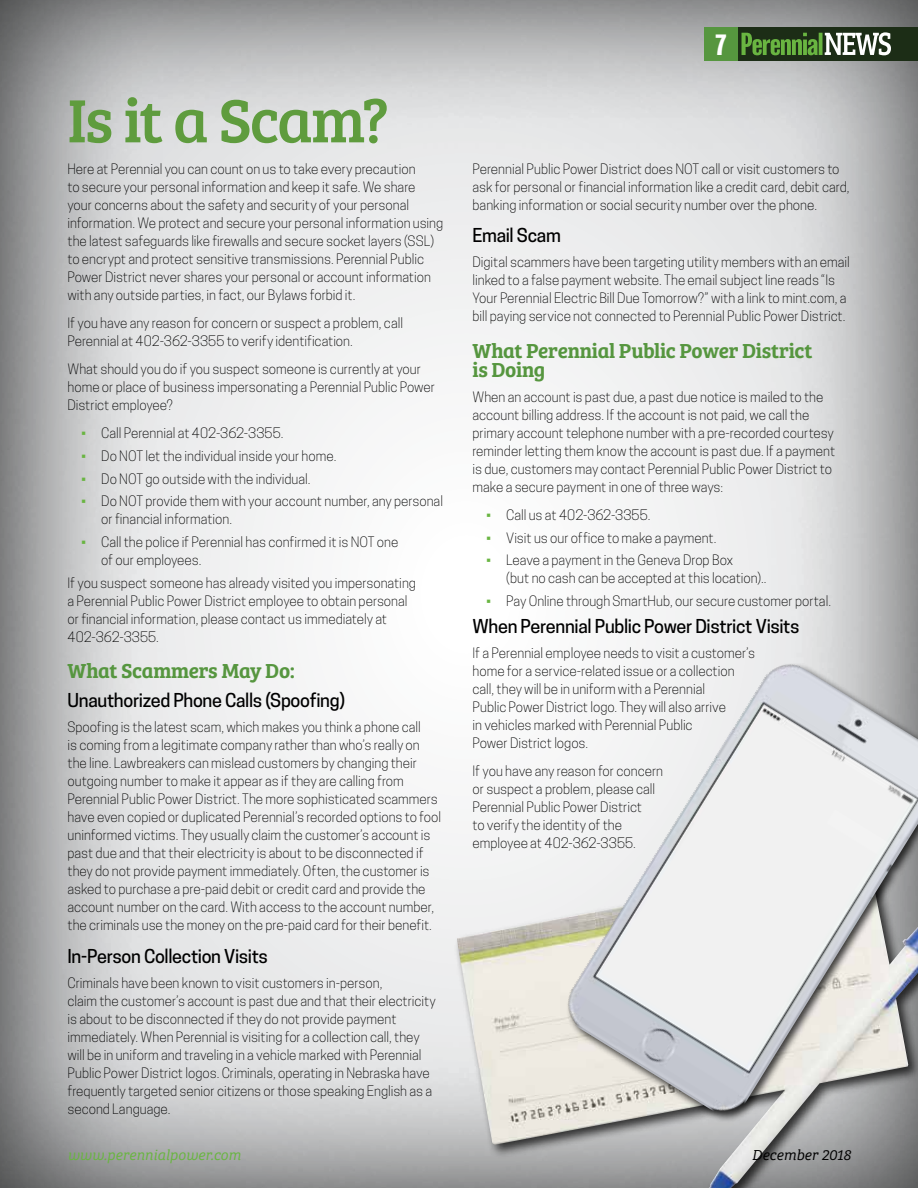
<style>
.page{position:relative;width:918px;height:1188px;background:#fff}
.page>*{position:absolute;margin:0;border:0;box-sizing:border-box;transform-origin:0 0}
.t1{font:63px "Bree Serif";letter-spacing:-.03em;color:#5f9c3e}
.t2{font:700 27px "Balboa";color:#fff}
.t3{font:21px/19.5px "Bree Serif Sb";letter-spacing:-.015em;color:#56963f}
.t4{font:500 18px "Cooper Hewitt";letter-spacing:-.02em;color:#000}
.t5{font:italic 15px "Bree Serif Lt";color:#69b541}
.t6{font:italic 15px "Bree Serif Lt";color:#000}
.t7{font:300 13.5px/18px "Cooper Hewitt";color:#000}
.s1{color:#69b541}
</style>
<div class="page">
<div style="left:0;top:0;width:918px;height:1188px;background:#000;opacity:.75"></div>
<img style="left:457px;top:859px;width:461px;height:329px">
<img style="left:556px;top:653px;width:362px;height:470px">
<div style="left:738px;top:27px;width:180px;height:34px;background:#1c2d16"></div>
<div style="left:704px;top:27px;width:34px;height:34px;background:#56963f"></div>
<svg style="left:742px;top:32px;width:149px;height:23px"></svg>
<h1 class="t1" style="left:68px;top:74px;width:323px">Is it a Scam?</h1>
<p class="t7" style="left:68px;top:160px;width:377px">Here at Perennial you can count on us to take every precaution<br>to secure your personal information and keep it safe. We share your concerns about the safety and security of your personal information. We protect and secure your personal information using the latest safeguards like firewalls and secure socket layers (SSL) to encrypt and protect sensitive transmissions. Perennial Public Power District never shares your personal or account information with any outside parties, in fact, our Bylaws forbid it.</p>
<p class="t7" style="left:68px;top:314px;width:337px">If you have any reason for concern or suspect a problem, call<br>Perennial at 402-362-3355 to verify identification.</p>
<p class="t7" style="left:68px;top:360px;width:369px">What should you do if you suspect someone is currently at your home or place of business impersonating a Perennial Public Power<br>District employee?</p>
<p class="t7" style="left:81px;top:424px;width:204px"><span class="s1">•</span> Call Perennial at 402-362-3355.</p>
<p class="t7" style="left:81px;top:447px;width:257px"><span class="s1">•</span> Do NOT let the individual inside your home.</p>
<p class="t7" style="left:81px;top:470px;width:231px"><span class="s1">•</span> Do NOT go outside with the individual.</p>
<p class="t7" style="left:101px;top:492px;width:343px;text-indent:-20px"><span class="s1">•</span> Do NOT provide them with your account number, any personal or financial information.</p>
<p class="t7" style="left:101px;top:533px;width:299px;text-indent:-20px"><span class="s1">•</span> Call the police if Perennial has confirmed it is NOT one of our employees.</p>
<p class="t7" style="left:68px;top:574px;width:350px">If you suspect someone has already visited you impersonating a Perennial Public Power District employee to obtain personal or financial information, please contact us immediately at 402-362-3355.</p>
<h3 class="t3" style="left:68px;top:660px;width:229px">What Scammers May Do:</h3>
<h3 class="t4" style="left:68px;top:690px;width:279px">Unauthorized Phone Calls (Spoofing)</h3>
<p class="t7" style="left:68px;top:718px;width:375px">Spoofing is the latest scam, which makes you think a phone call<br>is coming from a legitimate company rather than who’s really on the line. Lawbreakers can mislead customers by changing their outgoing number to make it appear as if they are calling from Perennial Public Power District. The more sophisticated scammers have even copied or duplicated Perennial’s recorded options to fool uninformed victims. They usually claim the customer’s account is past due and that their electricity is about to be disconnected if they do not provide payment immediately. Often, the customer is asked to purchase a pre-paid debit or credit card and provide the account number on the card. With access to the account number, the criminals use the money on the pre-paid card for their benefit.</p>
<h3 class="t4" style="left:68px;top:945px;width:202px">In-Person Collection Visits</h3>
<p class="t7" style="left:68px;top:974px;width:370px">Criminals have been known to visit customers in-person,<br>claim the customer’s account is past due and that their electricity is about to be disconnected if they do not provide payment immediately. When Perennial is visiting for a collection call, they will be in uniform and traveling in a vehicle marked with Perennial Public Power District logos. Criminals, operating in Nebraska have frequently targeted senior citizens or those speaking English as a second Language.</p>
<h2 class="t2" style="left:715px;top:29px;width:13px">7</h2>
<p class="t7" style="left:472px;top:160px;width:379px">Perennial Public Power District does NOT call or visit customers to ask for personal or financial information like a credit card, debit card, banking information or social security number over the phone.</p>
<h3 class="t4" style="left:472px;top:225px;width:90px">Email Scam</h3>
<p class="t7" style="left:472px;top:253px;width:379px">Digital scammers have been targeting utility members with an email linked to a false payment website. The email subject line reads “Is Your Perennial Electric Bill Due Tomorrow?” with a link to mint.com, a bill paying service not connected to Perennial Public Power District.</p>
<h3 class="t3" style="left:472px;top:339px;width:342px">What Perennial Public Power District is Doing</h3>
<p class="t7" style="left:472px;top:388px;width:364px">When an account is past due, a past due notice is mailed to the account billing address. If the account is not paid, we call the primary account telephone number with a pre-recorded courtesy reminder letting them know the account is past due. If a payment is due, customers may contact Perennial Public Power District to make a secure payment in one of three ways:</p>
<p class="t7" style="left:486px;top:506px;width:166px"><span class="s1">•</span> Call us at 402-362-3355.</p>
<p class="t7" style="left:486px;top:529px;width:232px"><span class="s1">•</span> Visit us our office to make a payment.</p>
<p class="t7" style="left:506px;top:551px;width:262px;text-indent:-20px"><span class="s1">•</span> Leave a payment in the Geneva Drop Box<br>(but no cash can be accepted at this location)..</p>
<p class="t7" style="left:486px;top:592px;width:347px"><span class="s1">•</span> Pay Online through SmartHub, our secure customer portal.</p>
<h3 class="t4" style="left:472px;top:616px;width:329px">When Perennial Public Power District Visits</h3>
<p class="t7" style="left:472px;top:644px;width:284px">If a Perennial employee needs to visit a customer’s home for a service-related issue or a collection call, they will be in uniform with a Perennial<br>Public Power District logo. They will also arrive<br>in vehicles marked with Perennial Public<br>Power District logos.</p>
<p class="t7" style="left:472px;top:762px;width:192px">If you have any reason for concern or suspect a problem, please call<br>Perennial Public Power District<br>to verify the identity of the employee at 402-362-3355.</p>
<p class="t5" style="left:68px;top:1144px;width:175px">www.perennialpower.com</p>
<p class="t6" style="left:752px;top:1144px;width:100px">December 2018</p>
</div>
